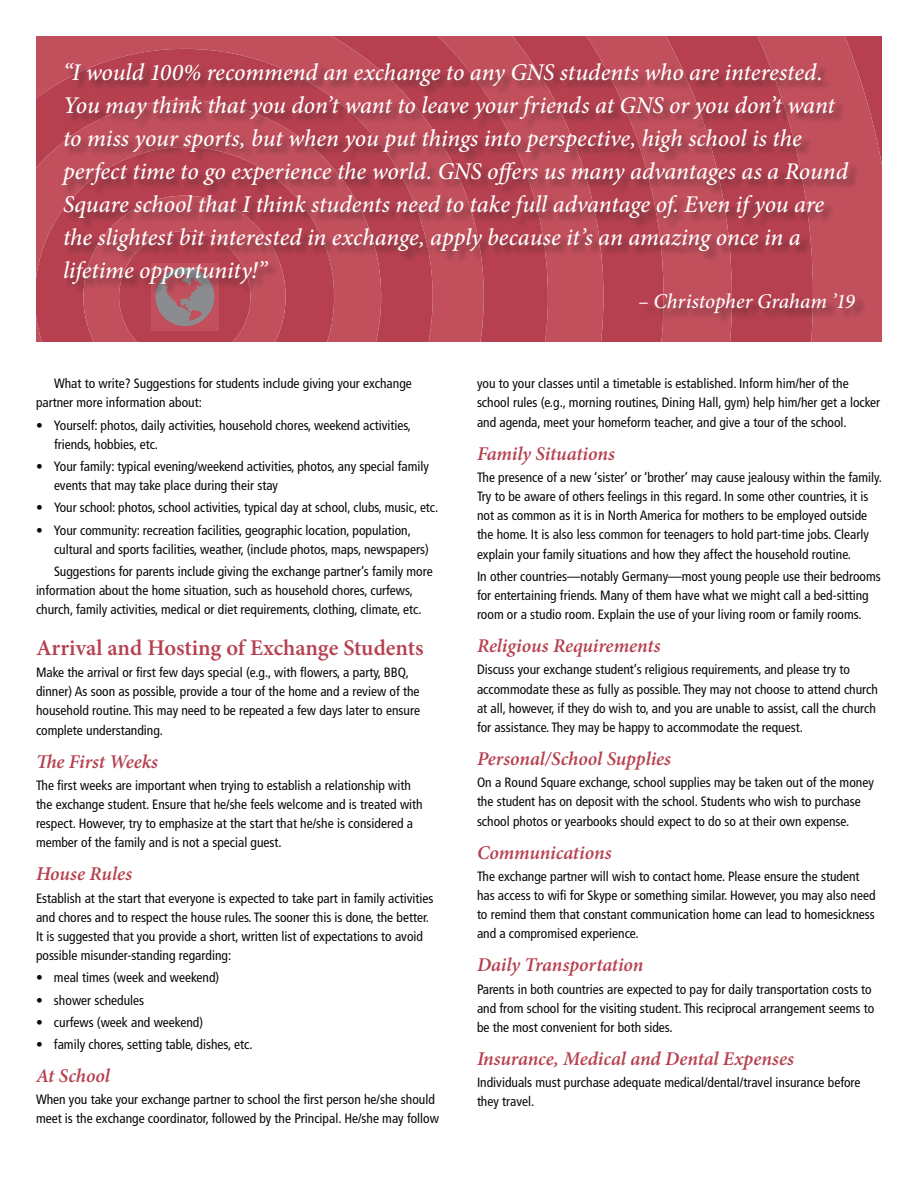
<style>
.page{position:relative;width:918px;height:1188px;background:#fff}
.page>*{position:absolute;margin:0;border:0;box-sizing:border-box;transform-origin:0 0}
.pull_quote{font:italic 500 24px/33px "Minion Pro";letter-spacing:-.005em;color:#fff}
._1st_order{font:600 22.5px "Minion Pro";letter-spacing:-.005em;color:#b6404f}
.pull_quote-2{font:italic 500 21px "Minion Pro";color:#fff}
._2nd_order{font:italic 600 19.5px "Minion Pro";letter-spacing:-.005em;color:#b6404f}
.body_copy{font:condensed 13.5px/19.2px "Frutiger LT Std";color:#08080d}
.bullet{font:condensed 13.5px/19.2px "Frutiger LT Std";color:#08080d}
.body_2nd{font:condensed 13.5px/19.2px "Frutiger LT Std";color:#08080d}
</style>
<div class="page">
<svg style="left:813px;top:36px;width:69px;height:306px;background:#be4b58"></svg>
<svg style="left:732px;top:36px;width:81px;height:306px;background:#ba4654"></svg>
<svg style="left:664px;top:36px;width:68px;height:306px;background:#bb4755"></svg>
<svg style="left:603px;top:36px;width:61px;height:306px;background:#bc4957"></svg>
<svg style="left:36px;top:36px;width:448px;height:306px;background:#be4b59"></svg>
<svg style="left:36px;top:49px;width:397px;height:293px;background:#bb4856"></svg>
<svg style="left:36px;top:100px;width:345px;height:242px;background:#ba4654"></svg>
<svg style="left:36px;top:147px;width:298px;height:195px;background:#ba4654"></svg>
<svg style="left:83px;top:324px;width:203px;height:18px;background:#bb4956"></svg>
<div style="left:63px;top:65px;width:803px;height:259px;background:#231f20;opacity:.45"></div>
<p class="pull_quote" style="left:63px;top:56px;width:787px">“I would 100% recommend an exchange to any GNS students who are interested.<br>You may think that you don’t want to leave your friends at GNS or you don’t want to miss your sports, but when you put things into perspective, high school is the perfect time to go experience the world. GNS offers us many advantages as a Round Square school that I think students need to take full advantage of. Even if you are the slightest bit interested in exchange, apply because it’s an amazing once in a lifetime opportunity!”</p>
<p class="pull_quote-2" style="left:638px;top:287px;width:218px">– Christopher Graham ’19</p>
<p class="body_2nd" style="left:36px;top:374px;width:377px;text-indent:18px">What to write? Suggestions for students include giving your exchange partner more information about:</p>
<p class="bullet" style="left:54px;top:415px;width:359px;text-indent:-18px">• Yourself: photos, daily activities, household chores, weekend activities, friends, hobbies, etc.</p>
<p class="bullet" style="left:54px;top:457px;width:376px;text-indent:-18px">• Your family: typical evening/weekend activities, photos, any special family events that may take place during their stay</p>
<p class="bullet" style="left:36px;top:498px;width:404px">• Your school: photos, school activities, typical day at school, clubs, music, etc.</p>
<p class="bullet" style="left:54px;top:520px;width:376px;text-indent:-18px">• Your community: recreation facilities, geographic location, population, cultural and sports facilities, weather, (include photos, maps, newspapers)</p>
<p class="body_2nd" style="left:36px;top:562px;width:398px;text-indent:18px">Suggestions for parents include giving the exchange partner’s family more information about the home situation, such as household chores, curfews, church, family activities, medical or diet requirements, clothing, climate, etc.</p>
<p class="_1st_order" style="left:36px;top:632px;width:389px">Arrival and Hosting of Exchange Students</p>
<p class="body_copy" style="left:36px;top:663px;width:386px">Make the arrival or first few days special (e.g., with flowers, a party, BBQ, dinner) As soon as possible, provide a tour of the home and a review of the household routine. This may need to be repeated a few days later to ensure complete understanding.</p>
<p class="_2nd_order" style="left:36px;top:748px;width:123px">The First Weeks</p>
<p class="body_copy" style="left:36px;top:776px;width:388px">The first weeks are important when trying to establish a relationship with the exchange student. Ensure that he/she feels welcome and is treated with respect. However, try to emphasize at the start that he/she is considered a member of the family and is not a special guest.</p>
<p class="_2nd_order" style="left:36px;top:861px;width:98px">House Rules</p>
<p class="body_copy" style="left:36px;top:888px;width:399px">Establish at the start that everyone is expected to take part in family activities and chores and to respect the house rules. The sooner this is done, the better.<br>It is suggested that you provide a short, written list of expectations to avoid possible misunder-standing regarding:</p>
<p class="bullet" style="left:36px;top:968px;width:185px">• meal times (week and weekend)</p>
<p class="bullet" style="left:36px;top:990px;width:110px">• shower schedules</p>
<p class="bullet" style="left:36px;top:1013px;width:169px">• curfews (week and weekend)</p>
<p class="bullet" style="left:36px;top:1035px;width:218px">• family chores, setting table, dishes, etc.</p>
<p class="_2nd_order" style="left:36px;top:1062px;width:75px">At School</p>
<p class="body_copy" style="left:36px;top:1090px;width:405px">When you take your exchange partner to school the first person he/she should meet is the exchange coordinator, followed by the Principal. He/she may follow</p>
<p class="body_copy" style="left:477px;top:374px;width:405px">you to your classes until a timetable is established. Inform him/her of the school rules (e.g., morning routines, Dining Hall, gym) help him/her get a locker and agenda, meet your homeform teacher, and give a tour of the school.</p>
<p class="_2nd_order" style="left:477px;top:440px;width:140px">Family Situations</p>
<p class="body_copy" style="left:477px;top:468px;width:406px">The presence of a new ‘sister’ or ‘brother’ may cause jealousy within the family.<br>Try to be aware of others feelings in this regard. In some other countries, it is not as common as it is in North America for mothers to be employed outside the home. It is also less common for teenagers to hold part-time jobs. Clearly explain your family situations and how they affect the household routine.</p>
<p class="body_copy" style="left:477px;top:567px;width:405px">In other countries—notably Germany—most young people use their bedrooms for entertaining friends. Many of them have what we might call a bed-sitting room or a studio room. Explain the use of your living room or family rooms.</p>
<p class="_2nd_order" style="left:477px;top:632px;width:185px">Religious Requirements</p>
<p class="body_copy" style="left:477px;top:660px;width:403px">Discuss your exchange student’s religious requirements, and please try to accommodate these as fully as possible. They may not choose to attend church at all, however, if they do wish to, and you are unable to assist, call the church for assistance. They may be happy to accommodate the request.</p>
<p class="_2nd_order" style="left:477px;top:745px;width:196px">Personal/School Supplies</p>
<p class="body_copy" style="left:477px;top:773px;width:398px">On a Round Square exchange, school supplies may be taken out of the money the student has on deposit with the school. Students who wish to purchase school photos or yearbooks should expect to do so at their own expense.</p>
<p class="_2nd_order" style="left:477px;top:839px;width:136px">Communications</p>
<p class="body_copy" style="left:477px;top:867px;width:400px">The exchange partner will wish to contact home. Please ensure the student has access to wifi for Skype or something similar. However, you may also need to remind them that constant communication home can lead to homesickness and a compromised experience.</p>
<p class="_2nd_order" style="left:477px;top:951px;width:168px">Daily Transportation</p>
<p class="body_copy" style="left:477px;top:979px;width:399px">Parents in both countries are expected to pay for daily transportation costs to and from school for the visiting student. This reciprocal arrangement seems to be the most convenient for both sides.</p>
<p class="_2nd_order" style="left:477px;top:1045px;width:319px">Insurance, Medical and Dental Expenses</p>
<p class="body_copy" style="left:477px;top:1073px;width:385px">Individuals must purchase adequate medical/dental/travel insurance before they travel.</p>
</div>
